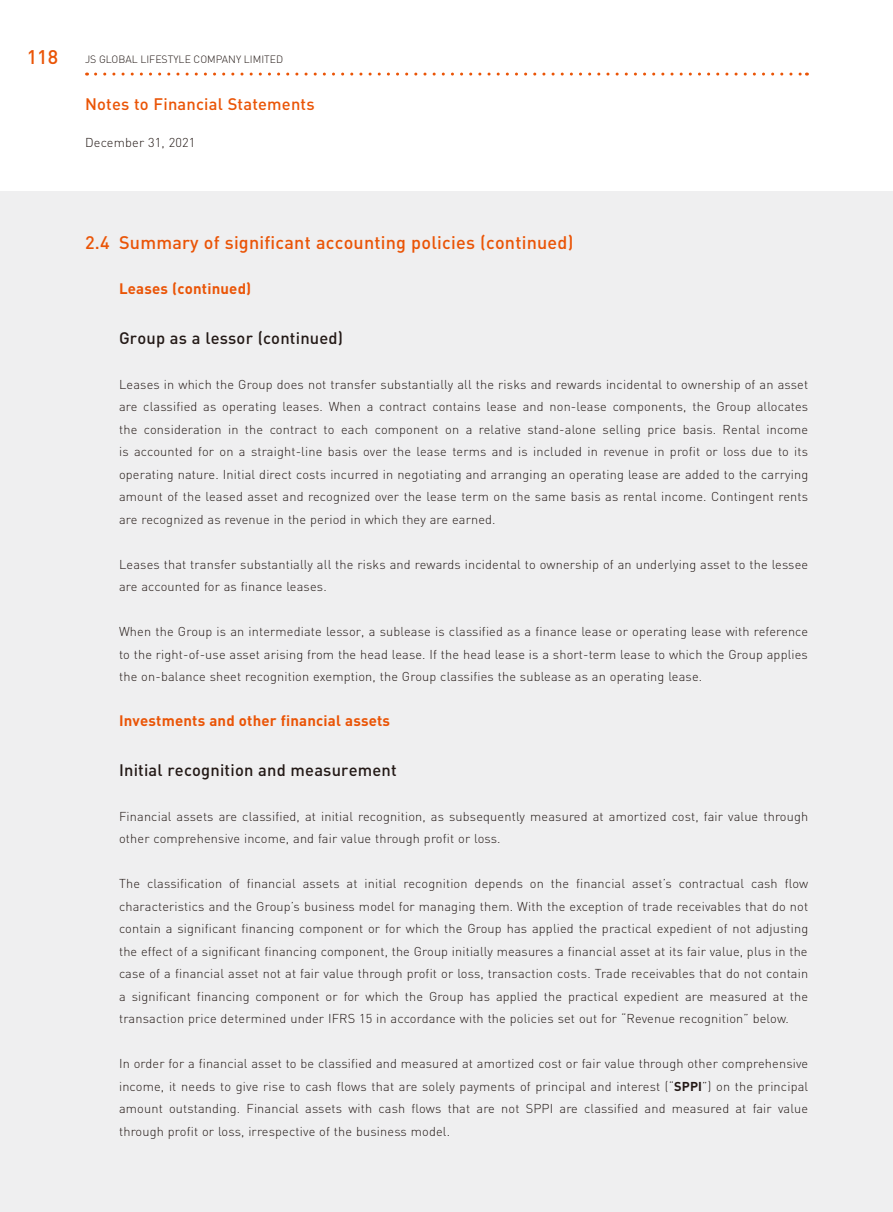
<style>
.page{position:relative;width:893px;height:1212px;background:#fff}
.page>*{position:absolute;margin:0;border:0;box-sizing:border-box;transform-origin:0 0}
.t1{font:500 19.5px "DIN";color:#ea5406}
.t2{font:500 18px "DIN";letter-spacing:.01em;color:#ea5406}
.t3{font:500 16.5px "DIN";letter-spacing:.01em;color:#231916}
.t4{font:500 16.5px "DIN";letter-spacing:.01em;color:#ea5406}
.t5{font:700 15px "DIN";letter-spacing:.01em;color:#ea5406}
.t6{font:300 12.75px/22.5px "DIN";letter-spacing:.015em;color:#231916;text-align:justify}
.t7{font:300 10.5px "DIN";color:#231916}
.s1{font-weight:700}
</style>
<div class="page">
<div style="left:0;top:191px;width:893px;height:1021px;background:#efeff0"></div>
<svg style="left:96px;top:73px;width:711px;height:3px"></svg>
<h1 class="t1" style="left:27px;top:45px;width:33px">118</h1>
<p class="t7" style="left:85px;top:53px;width:200px">JS GLOBAL LIFESTYLE COMPANY LIMITED</p>
<p class="t4" style="left:85px;top:93px;width:231px">Notes to Financial Statements</p>
<p class="t6" style="left:85px;top:131px;width:112px">December 31, 2021</p>
<h2 class="t2" style="left:85px;top:231px;width:490px">2.4 Summary of significant accounting policies (continued)</h2>
<p class="t5" style="left:119px;top:279px;width:134px">Leases (continued)</p>
<p class="t3" style="left:119px;top:327px;width:226px">Group as a lessor (continued)</p>
<p class="t6" style="left:119px;top:373px;width:691px">Leases in which the Group does not transfer substantially all the risks and rewards incidental to ownership of an asset are classified as operating leases. When a contract contains lease and non-lease components, the Group allocates the consideration in the contract to each component on a relative stand-alone selling price basis. Rental income is accounted for on a straight-line basis over the lease terms and is included in revenue in profit or loss due to its operating nature. Initial direct costs incurred in negotiating and arranging an operating lease are added to the carrying amount of the leased asset and recognized over the lease term on the same basis as rental income. Contingent rents are recognized as revenue in the period in which they are earned.</p>
<p class="t6" style="left:119px;top:553px;width:691px">Leases that transfer substantially all the risks and rewards incidental to ownership of an underlying asset to the lessee are accounted for as finance leases.</p>
<p class="t6" style="left:119px;top:620px;width:691px">When the Group is an intermediate lessor, a sublease is classified as a finance lease or operating lease with reference to the right-of-use asset arising from the head lease. If the head lease is a short-term lease to which the Group applies the on-balance sheet recognition exemption, the Group classifies the sublease as an operating lease.</p>
<p class="t5" style="left:119px;top:711px;width:273px">Investments and other financial assets</p>
<p class="t3" style="left:119px;top:759px;width:279px">Initial recognition and measurement</p>
<p class="t6" style="left:119px;top:805px;width:691px">Financial assets are classified, at initial recognition, as subsequently measured at amortized cost, fair value through other comprehensive income, and fair value through profit or loss.</p>
<p class="t6" style="left:119px;top:872px;width:691px">The classification of financial assets at initial recognition depends on the financial asset’s contractual cash flow characteristics and the Group’s business model for managing them. With the exception of trade receivables that do not contain a significant financing component or for which the Group has applied the practical expedient of not adjusting the effect of a significant financing component, the Group initially measures a financial asset at its fair value, plus in the case of a financial asset not at fair value through profit or loss, transaction costs. Trade receivables that do not contain a significant financing component or for which the Group has applied the practical expedient are measured at the transaction price determined under IFRS 15 in accordance with the policies set out for “Revenue recognition” below.</p>
<p class="t6" style="left:119px;top:1052px;width:691px">In order for a financial asset to be classified and measured at amortized cost or fair value through other comprehensive income, it needs to give rise to cash flows that are solely payments of principal and interest (“<span class="s1">SPPI</span>”) on the principal amount outstanding. Financial assets with cash flows that are not SPPI are classified and measured at fair value through profit or loss, irrespective of the business model.</p>
</div>
